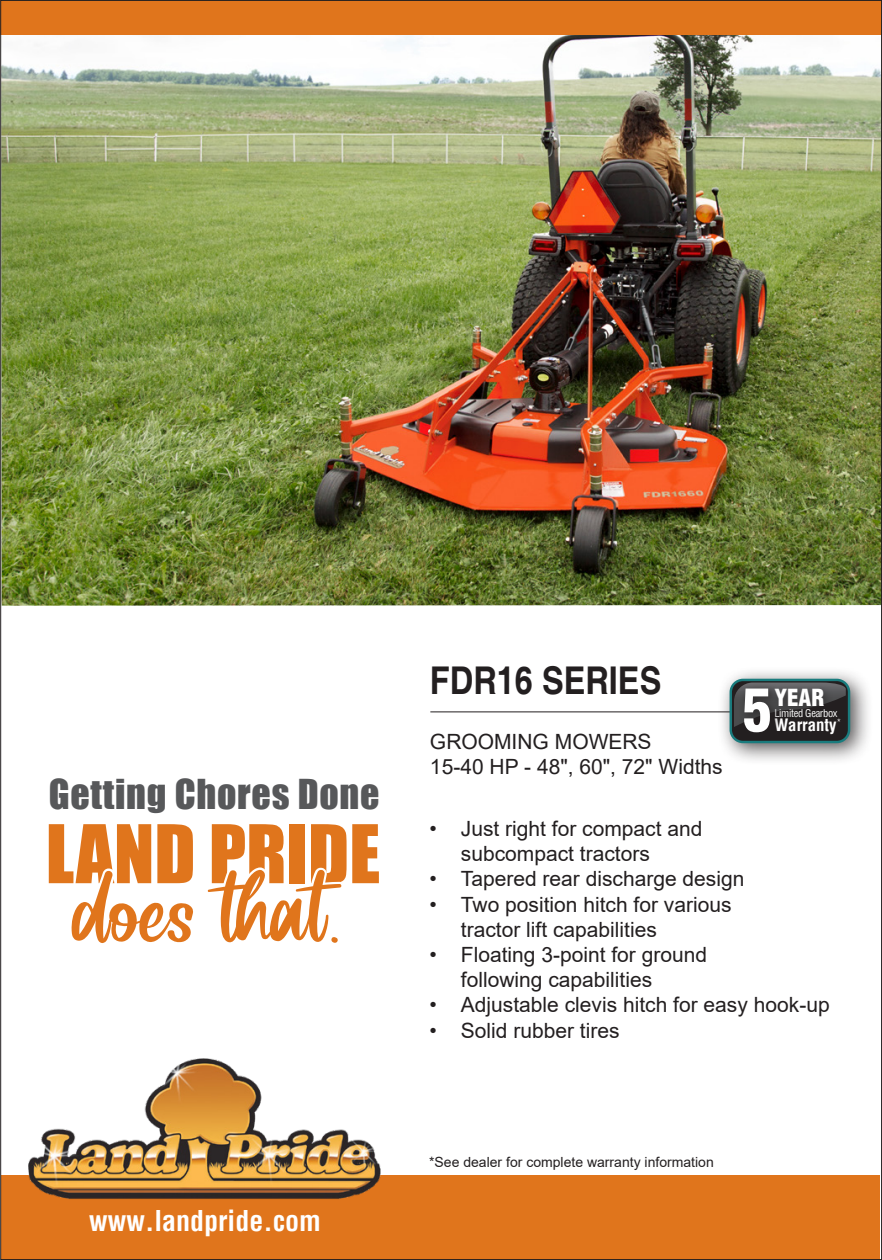
<style>
.page{position:relative;width:882px;height:1260px;background:#fff}
.page>*{position:absolute;margin:0;border:0;box-sizing:border-box;transform-origin:0 0}
.t1{font:700 38.15px "Helvetica";color:#231f20;scale:.85 1}
.t2{font:37.8px "Impact";letter-spacing:.02em;color:#57585a}
.t3{font:700 condensed 28px "Helvetica";color:#fff}
.t4{font:900 condensed 23.1px "Helvetica Com";color:#fff}
.t5{font:21px "Arial";color:#231f20}
.t6{font:700 condensed 16.8px "Helvetica";color:#fff}
.t7{font:14px "Arial";color:#231f20}
.t8{font:condensed 10.5px "Helvetica";letter-spacing:-.03em;color:#fff}
</style>
<div class="page">
<img style="left:2px;top:35px;width:878px;height:571px">
<div style="left:1px;top:1175px;width:878px;height:85px;background:#e0751c"></div>
<img style="left:28px;top:1058px;width:353px;height:141px">
<div style="left:0;top:0;width:882px;height:35px;background:#e0751c"></div>
<svg style="left:49px;top:824px;width:144px;height:119px"></svg>
<svg style="left:207px;top:824px;width:172px;height:119px"></svg>
<hr style="left:430px;top:711px;width:380px;height:1px;background:#231f20">
<div style="left:716px;top:665px;width:158px;height:101px;background:#231f20;opacity:.75"></div>
<svg style="left:731px;top:680px;width:118px;height:62px"></svg>
<div style="left:730px;top:679px;width:120px;height:64px;border:2px solid #1a7c7e;border-radius:12px"></div>
<div style="left:770px;top:684px;width:82px;height:59px;background:#231f20;opacity:.5"></div>
<div style="left:739px;top:683px;width:41px;height:61px;background:#231f20;opacity:.75"></div>
<svg style="left:734px;top:683px;width:112px;height:49px;background:#545354"></svg>
<h2 class="t2" style="left:49px;top:765px;width:332px">Getting Chores Done</h2>
<h3 class="t3" style="left:89px;top:1202px;width:233px">www.landpride.com</h3>
<p class="t1" style="left:430px;top:657px;width:274px">FDR16 SERIES</p>
<p class="t5" style="left:430px;top:727px;width:223px">GROOMING MOWERS</p>
<p class="t5" style="left:430px;top:753px;width:294px">15-40 HP - 48", 60", 72" Widths</p>
<p class="t4" style="left:774px;top:683px;width:51px">YEAR</p>
<p class="t8" style="left:774px;top:706px;width:65px">Limited Gearbox</p>
<p class="t6" style="left:774px;top:714px;width:69px">Warranty<sup>*</sup></p>
<p class="t5" style="left:429px;top:814px;width:275px">• Just right for compact and</p>
<p class="t5" style="left:461px;top:839px;width:191px">subcompact tractors</p>
<p class="t5" style="left:429px;top:865px;width:317px">• Tapered rear discharge design</p>
<p class="t5" style="left:429px;top:890px;width:304px">• Two position hitch for various</p>
<p class="t5" style="left:461px;top:915px;width:198px">tractor lift capabilities</p>
<p class="t5" style="left:429px;top:940px;width:279px">• Floating 3-point for ground</p>
<p class="t5" style="left:461px;top:965px;width:193px">following capabilities</p>
<p class="t5" style="left:429px;top:991px;width:402px">• Adjustable clevis hitch for easy hook-up</p>
<p class="t5" style="left:429px;top:1016px;width:192px">• Solid rubber tires</p>
<p class="t7" style="left:429px;top:1152px;width:286px">*See dealer for complete warranty information</p>
</div>
